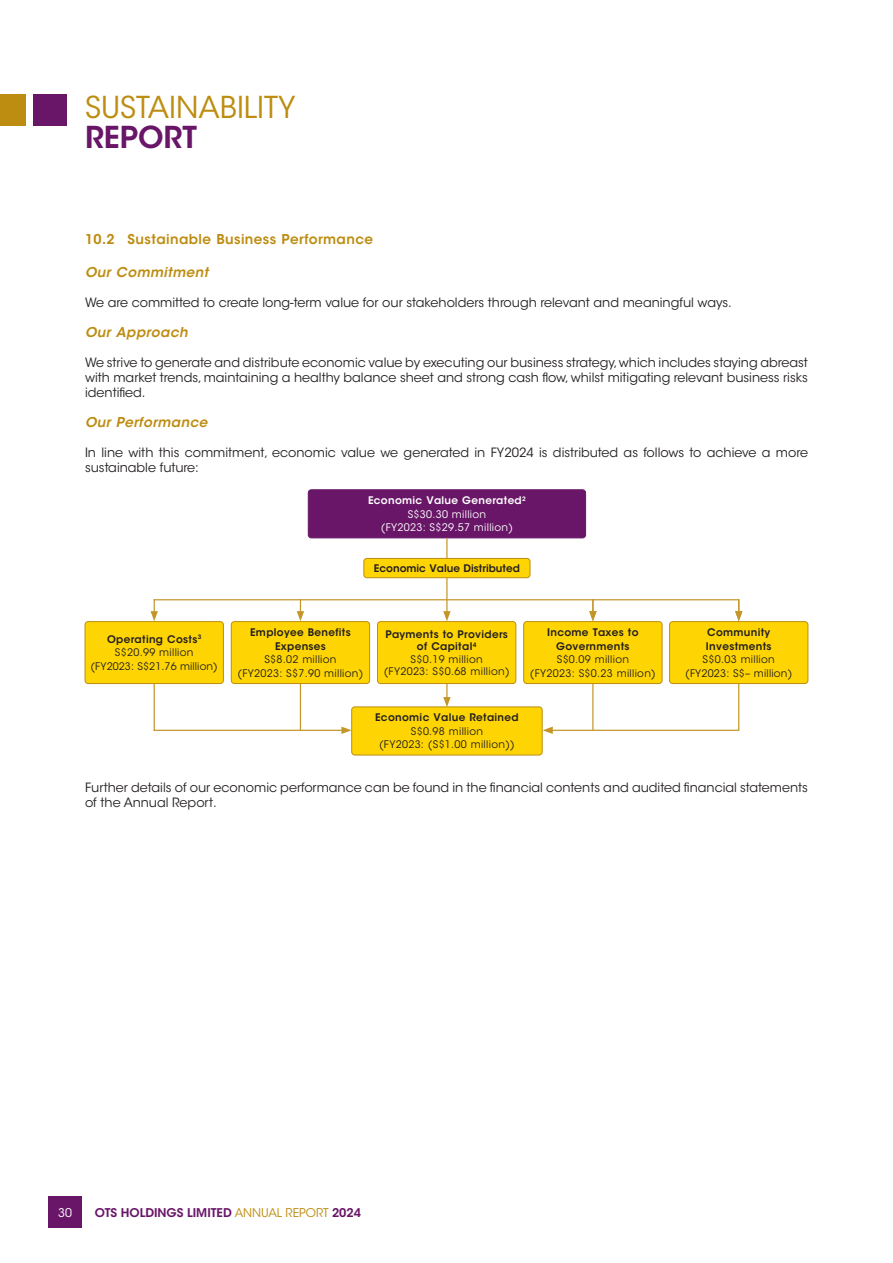
<style>
.page{position:relative;width:893px;height:1263px;background:#fff}
.page>*{position:absolute;margin:0;border:0;box-sizing:border-box;transform-origin:0 0}
.t1{font:30px "ITC Avant Garde Std";color:#bd8d11}
.t2{font:600 30px "ITC Avant Garde Std";color:#691668}
.t3{font:italic 600 13.5px "ITC Avant Garde Std";letter-spacing:.03em;color:#bd8d11}
.t4{font:600 13.5px "ITC Avant Garde Std";letter-spacing:.03em;color:#bd8d11}
.t5{font:12.75px/15px "ITC Avant Garde Std";color:#231f20}
.t6{font:600 12px "ITC Avant Garde Std";color:#691668}
.t7{font:12px "ITC Avant Garde Std";color:#fff}
.t8{font:10.35px/13.5px "ITC Avant Garde Std";letter-spacing:.03em;color:#231f20;text-align:center}
.t9{font:600 10.35px/13.5px "ITC Avant Garde Std";letter-spacing:.03em;color:#231f20;text-align:center}
.t10{font:10.35px/13.5px "ITC Avant Garde Std";letter-spacing:.03em;color:#fff;text-align:center}
.t11{font:10.35px/13.5px "ITC Avant Garde Std";letter-spacing:.01em;color:#231f20;text-align:center}
.t12{font:600 10.35px "ITC Avant Garde Std";color:#231f20}
.s1{font-weight:600}
.s2{font-weight:400;color:#bd8d11}
</style>
<div class="page">
<hr style="left:154px;top:684px;width:1px;height:47px;background:#c49629">
<hr style="left:300px;top:684px;width:1px;height:47px;background:#c49629">
<hr style="left:154px;top:730px;width:190px;height:1px;background:#c49629">
<svg style="left:341px;top:727px;width:10px;height:7px"></svg>
<hr style="left:154px;top:599px;width:585px;height:1px;background:#c49629">
<svg style="left:151px;top:599px;width:7px;height:22px"></svg>
<svg style="left:297px;top:599px;width:7px;height:22px"></svg>
<svg style="left:443px;top:684px;width:8px;height:23px"></svg>
<hr style="left:446px;top:578px;width:2px;height:35px;background:#c49629">
<svg style="left:443px;top:611px;width:8px;height:10px"></svg>
<hr style="left:550px;top:730px;width:189px;height:1px;background:#c49629">
<svg style="left:543px;top:727px;width:10px;height:7px"></svg>
<div style="left:308px;top:490px;width:278px;height:48px;background:#691668;border-radius:3px"></div>
<div style="left:308px;top:489px;width:278px;height:49px;border:1px solid #691668;border-radius:3px"></div>
<hr style="left:446px;top:538px;width:2px;height:20px;background:#c49629">
<div style="left:364px;top:558px;width:166px;height:20px;background:#fed503;border-radius:3px"></div>
<div style="left:364px;top:558px;width:166px;height:20px;border:1px solid #bd8d11;border-radius:3px"></div>
<div style="left:85px;top:622px;width:138px;height:61px;background:#fed503;border-radius:3px"></div>
<div style="left:85px;top:621px;width:139px;height:63px;border:1px solid #bd8d11;border-radius:3px"></div>
<div style="left:231px;top:622px;width:139px;height:61px;background:#fed503;border-radius:3px"></div>
<div style="left:231px;top:621px;width:139px;height:63px;border:1px solid #bd8d11;border-radius:3px"></div>
<div style="left:377px;top:622px;width:139px;height:61px;background:#fed503;border-radius:3px"></div>
<div style="left:377px;top:621px;width:139px;height:63px;border:1px solid #bd8d11;border-radius:3px"></div>
<div style="left:524px;top:622px;width:138px;height:61px;background:#fed503;border-radius:3px"></div>
<div style="left:523px;top:621px;width:139px;height:63px;border:1px solid #bd8d11;border-radius:3px"></div>
<div style="left:352px;top:707px;width:190px;height:48px;background:#fed503;border-radius:3px"></div>
<div style="left:351px;top:707px;width:191px;height:48px;border:1px solid #bd8d11;border-radius:3px"></div>
<div style="left:670px;top:622px;width:138px;height:61px;background:#fed503;border-radius:3px"></div>
<div style="left:669px;top:621px;width:139px;height:63px;border:1px solid #bd8d11;border-radius:3px"></div>
<svg style="left:589px;top:599px;width:8px;height:22px"></svg>
<svg style="left:735px;top:599px;width:7px;height:22px"></svg>
<hr style="left:738px;top:684px;width:1px;height:47px;background:#c49629">
<hr style="left:592px;top:684px;width:1px;height:46px;background:#c49629">
<div style="left:48px;top:1196px;width:34px;height:32px;background:#691668"></div>
<div style="left:33px;top:95px;width:34px;height:31px;background:#691668"></div>
<div style="left:0;top:95px;width:25px;height:31px;background:#bd8d11"></div>
<h1 class="t1" style="left:85px;top:89px;width:212px">SUSTAINABILITY</h1>
<h1 class="t2" style="left:85px;top:118px;width:113px">REPORT</h1>
<p class="t4" style="left:85px;top:230px;width:290px">10.2 Sustainable Business Performance</p>
<p class="t3" style="left:85px;top:263px;width:125px">Our Commitment</p>
<p class="t5" style="left:85px;top:295px;width:648px">We are committed to create long-term value for our stakeholders through relevant and meaningful ways.</p>
<p class="t3" style="left:85px;top:323px;width:104px">Our Approach</p>
<p class="t5" style="left:85px;top:355px;width:724px;text-align:justify">We strive to generate and distribute economic value by executing our business strategy, which includes staying abreast with market trends, maintaining a healthy balance sheet and strong cash flow, whilst mitigating relevant business risks identified.</p>
<p class="t3" style="left:85px;top:413px;width:124px">Our Performance</p>
<p class="t5" style="left:85px;top:445px;width:724px">In line with this commitment, economic value we generated in FY2024 is distributed as follows to achieve a more sustainable future:</p>
<p class="t10" style="left:368px;top:494px;width:159px"><span class="s1">Economic Value Generated</span><sup>2<br></sup>S$30.30 million<br>(FY2023: S$29.57 million)</p>
<p class="t12" style="left:374px;top:561px;width:147px">Economic Value Distributed</p>
<p class="t11" style="left:91px;top:633px;width:129px"><span class="s1">Operating Costs</span><sup>3<br></sup>S$20.99 million<br>(FY2023: S$21.76 million)</p>
<p class="t9" style="left:250px;top:626px;width:102px">Employee Benefits<br>Expenses</p>
<p class="t8" style="left:237px;top:653px;width:127px">S$8.02 million<br>(FY2023: S$7.90 million)</p>
<p class="t8" style="left:384px;top:628px;width:127px;line-height:12.3px"><span class="s1">Payments to Providers of Capital</span><sup>4<br></sup>S$0.19 million<br>(FY2023: S$0.68 million)</p>
<p class="t9" style="left:547px;top:626px;width:93px">Income Taxes to<br>Governments</p>
<p class="t8" style="left:530px;top:653px;width:127px">S$0.09 million<br>(FY2023: S$0.23 million)</p>
<p class="t9" style="left:375px;top:711px;width:145px">Economic Value Retained</p>
<p class="t8" style="left:379px;top:724px;width:137px">S$0.98 million<br>(FY2023: (S$1.00 million))</p>
<p class="t9" style="left:706px;top:626px;width:67px;text-align:left">Community<br>Investments</p>
<p class="t8" style="left:685px;top:653px;width:109px">S$0.03 million (FY2023: S$– million)</p>
<p class="t5" style="left:85px;top:780px;width:724px">Further details of our economic performance can be found in the financial contents and audited financial statements of the Annual Report.</p>
<p class="t7" style="left:58px;top:1205px;width:15px">30</p>
<p class="t6" style="left:95px;top:1204px;width:268px">OTS HOLDINGS LIMITED <span class="s2">ANNUAL REPORT</span> 2024</p>
</div>
